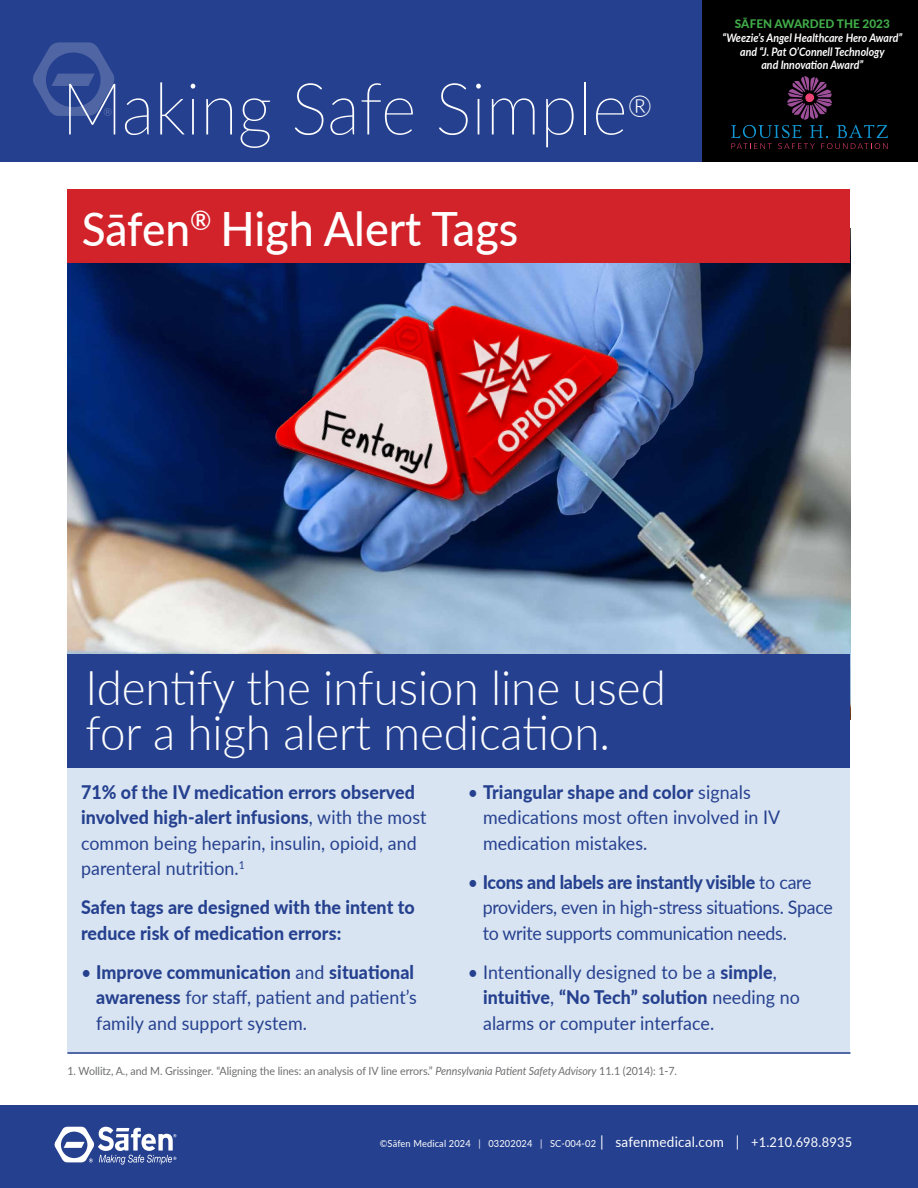
<style>
.page{position:relative;width:918px;height:1188px;background:#fff}
.page>*{position:absolute;margin:0;border:0;box-sizing:border-box;transform-origin:0 0}
.t1{font:100 72px "Lato";color:#fff;scale:.95 1}
.t2{font:300 48px/45px "Lato";color:#fff;scale:.95 1}
.t3{font:500 47.25px "Lato";color:#fff;scale:.95 1}
.t4{font:300 30.6px "Lato";color:#fff;scale:.95 1}
.t5{font:18.75px/25.5px "Lato";letter-spacing:.005em;color:#25408f;scale:.95 1}
.t6{font:18.75px/25.5px "Lato";letter-spacing:-.015em;color:#25408f;scale:.95 1}
.t7{font:800 18.75px/25.5px "Lato";letter-spacing:.005em;color:#25408f;scale:.95 1}
.t8{font:italic 700 11.7px/13.8px "Lato";color:#fff;text-align:center;scale:.9 1}
.t9{font:800 11.7px "Lato";color:#41ad49}
.t10{font:11.25px "Lato";letter-spacing:-.005em;color:#6d6e71;scale:.95 1}
.t11{font:9.75px "Lato";letter-spacing:.015em;color:#fff;scale:.95 1}
.s1{font-size:46.5px}
.s2{font-weight:800}
.s3{font-style:italic}
.s4{font-size:15px}
.s5{font-size:14.25px}
.s6{font-size:13.5px}
</style>
<div class="page">
<div style="left:68px;top:739px;width:782px;height:315px;background:#d8e4f1"></div>
<div style="left:0;top:1106px;width:918px;height:82px;background:#25408f"></div>
<svg style="left:55px;top:1127px;width:121px;height:38px"></svg>
<div style="left:0;top:0;width:918px;height:162px;background:#25408f"></div>
<img style="left:68px;top:263px;width:782px;height:391px">
<div style="left:68px;top:189px;width:782px;height:74px;background:#d2232a"></div>
<hr style="left:68px;top:1052px;width:782px;height:2px;background:#25408f">
<div style="left:68px;top:654px;width:782px;height:114px;background:#25408f"></div>
<svg style="left:33px;top:42px;width:82px;height:74px"></svg>
<div style="left:702px;top:0;width:216px;height:162px;background:#000"></div>
<svg style="left:731px;top:76px;width:157px;height:73px"></svg>
<div style="left:270px;top:299px;width:365px;height:217px;background:#000;opacity:.2"></div>
<img style="left:271px;top:302px;width:355px;height:206px">
<h1 class="t1" style="left:62px;top:59px;width:597px">Making Safe Simple</h1>
<h3 class="t4" style="left:628px;top:85px;width:27px">®</h3>
<h3 class="t3" style="left:82px;top:194px;width:461px"><span class="s1">Sāfen</span><sup>®</sup> High Alert Tags</h3>
<p class="t9" style="left:735px;top:15px;width:156px">SĀFEN AWARDED THE 2023</p>
<p class="t8" style="left:722px;top:30px;width:201px">“Weezie’s Angel Healthcare Hero Award” and “J. Pat O’Connell Technology<br>and Innovation Award”</p>
<h2 class="t2" style="left:86px;top:663px;width:612px">Identify the infusion line used for a high alert medication.</h2>
<p class="t5" style="left:81px;top:779px;width:365px"><span class="s2">71% of the IV medication errors observed involved high-alert infusions</span>, with the most common being heparin, insulin, opioid, and parenteral nutrition.<sup>1</sup></p>
<p class="t7" style="left:81px;top:894px;width:353px">Safen tags are designed with the intent to reduce risk of medication errors:</p>
<p class="t5" style="left:96px;top:959px;width:339px;text-indent:-15px">• <span class="s2">Improve communication</span> and <span class="s2">situational awareness</span> for staff, patient and patient’s family and support system.</p>
<p class="t5" style="left:483px;top:779px;width:314px;text-indent:-15px">• <span class="s2">Triangular shape and color</span> signals medications most often involved in IV medication mistakes.</p>
<p class="t6" style="left:483px;top:869px;width:370px;text-indent:-15px">• <span class="s2">Icons and labels are instantly visible</span> to care providers, even in high-stress situations. Space to write supports communication needs.</p>
<p class="t5" style="left:483px;top:959px;width:335px;text-indent:-15px">• Intentionally designed to be a <span class="s2">simple</span>, <span class="s2">intuitive</span>, <span class="s2">“No Tech” solution</span> needing no alarms or computer interface.</p>
<p class="t10" style="left:68px;top:1063px;width:643px">1. Wollitz, A., and M. Grissinger. “Aligning the lines: an analysis of IV line errors.” <span class="s3">Pennsylvania Patient Safety Advisory</span> 11.1 (2014): 1-7.</p>
<p class="t11" style="left:380px;top:1137px;width:499px">©Sāfen Medical 2024 | 03202024 | SC-004-02 <span class="s4">|</span> <span class="s5">safenmedical.com</span> <span class="s4">|</span> <span class="s6">+1.210.698.8935</span></p>
</div>
